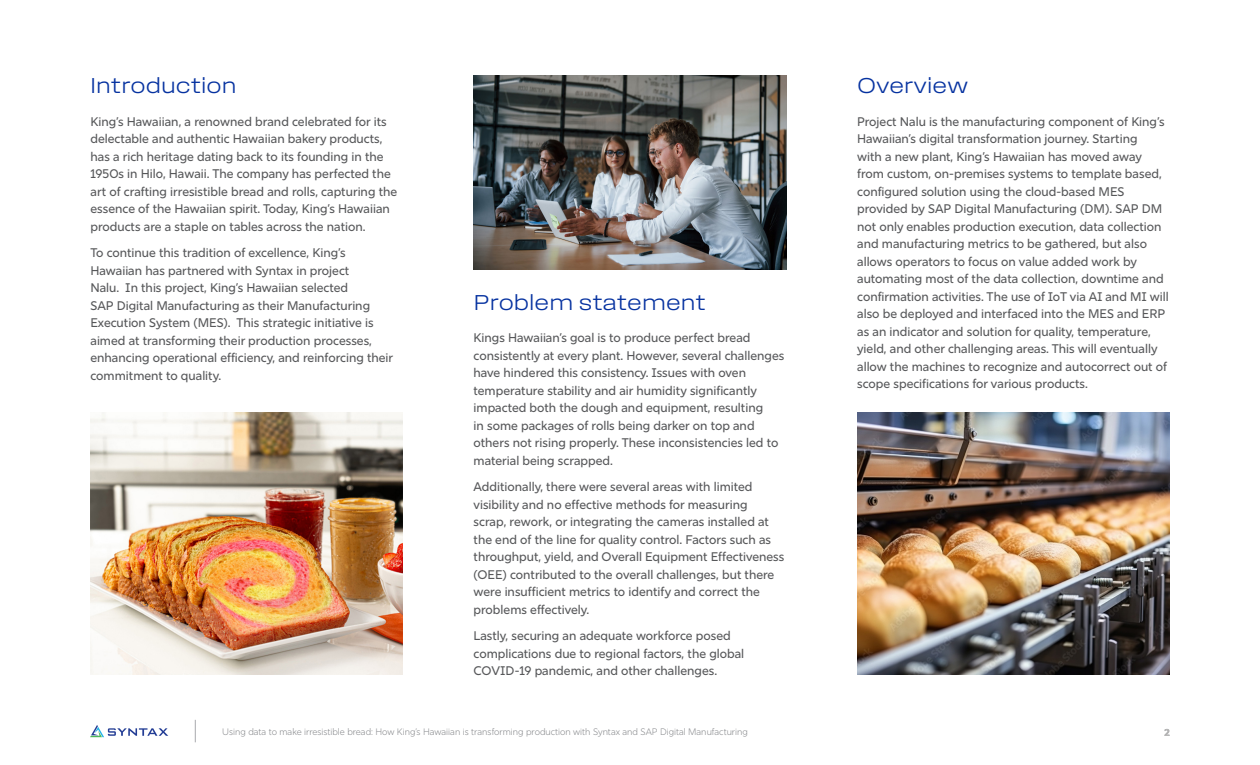
<style>
.page{position:relative;width:1260px;height:765px;background:#fff}
.page>*{position:absolute;margin:0;border:0;box-sizing:border-box;transform-origin:0 0}
.sub_title_18{font:22.5px "Field Gothic No.71 Light Wide";color:#0632a0}
.text{font:500 12.5px/17.5px "Rig Sans";color:#57585a}
.t1{font:700 10px "Rig Sans";color:#b8b8b8}
.t2{font:300 9.38px "Rig Sans";color:#87898c}
</style>
<div class="page">
<svg style="left:195px;top:720px;width:1px;height:22px"></svg>
<svg style="left:90px;top:725px;width:78px;height:12px"></svg>
<img style="left:474px;top:75px;width:312px;height:195px">
<img style="left:90px;top:412px;width:313px;height:263px">
<img style="left:857px;top:412px;width:313px;height:263px">
<p class="sub_title_18" style="left:90px;top:73px;width:148px">Introduction</p>
<p class="text" style="left:90px;top:113px;width:308px">King’s Hawaiian, a renowned brand celebrated for its delectable and authentic Hawaiian bakery products, has a rich heritage dating back to its founding in the 1950s in Hilo, Hawaii. The company has perfected the art of crafting irresistible bread and rolls, capturing the essence of the Hawaiian spirit. Today, King’s Hawaiian products are a staple on tables across the nation.</p>
<p class="text" style="left:90px;top:244px;width:304px">To continue this tradition of excellence, King’s Hawaiian has partnered with Syntax in project<br>Nalu. In this project, King’s Hawaiian selected<br>SAP Digital Manufacturing as their Manufacturing Execution System (MES). This strategic initiative is aimed at transforming their production processes, enhancing operational efficiency, and reinforcing their commitment to quality.</p>
<p class="sub_title_18" style="left:474px;top:290px;width:234px">Problem statement</p>
<p class="text" style="left:474px;top:329px;width:312px">Kings Hawaiian’s goal is to produce perfect bread consistently at every plant. However, several challenges have hindered this consistency. Issues with oven temperature stability and air humidity significantly impacted both the dough and equipment, resulting<br>in some packages of rolls being darker on top and others not rising properly. These inconsistencies led to material being scrapped.</p>
<p class="text" style="left:474px;top:478px;width:312px">Additionally, there were several areas with limited visibility and no effective methods for measuring<br>scrap, rework, or integrating the cameras installed at the end of the line for quality control. Factors such as throughput, yield, and Overall Equipment Effectiveness (OEE) contributed to the overall challenges, but there were insufficient metrics to identify and correct the problems effectively.</p>
<p class="text" style="left:474px;top:627px;width:272px">Lastly, securing an adequate workforce posed complications due to regional factors, the global<br>COVID-19 pandemic, and other challenges.</p>
<p class="t2" style="left:222px;top:726px;width:527px">Using data to make irresistible bread: How King’s Hawaiian is transforming production with Syntax and SAP Digital Manufacturing</p>
<p class="sub_title_18" style="left:857px;top:73px;width:113px">Overview</p>
<p class="text" style="left:857px;top:113px;width:313px">Project Nalu is the manufacturing component of King’s Hawaiian’s digital transformation journey. Starting<br>with a new plant, King’s Hawaiian has moved away from custom, on-premises systems to template based, configured solution using the cloud-based MES provided by SAP Digital Manufacturing (DM). SAP DM not only enables production execution, data collection and manufacturing metrics to be gathered, but also allows operators to focus on value added work by automating most of the data collection, downtime and confirmation activities. The use of IoT via AI and MI will also be deployed and interfaced into the MES and ERP as an indicator and solution for quality, temperature, yield, and other challenging areas. This will eventually allow the machines to recognize and autocorrect out of scope specifications for various products.</p>
<p class="t1" style="left:1165px;top:726px;width:7px">2</p>
</div>
